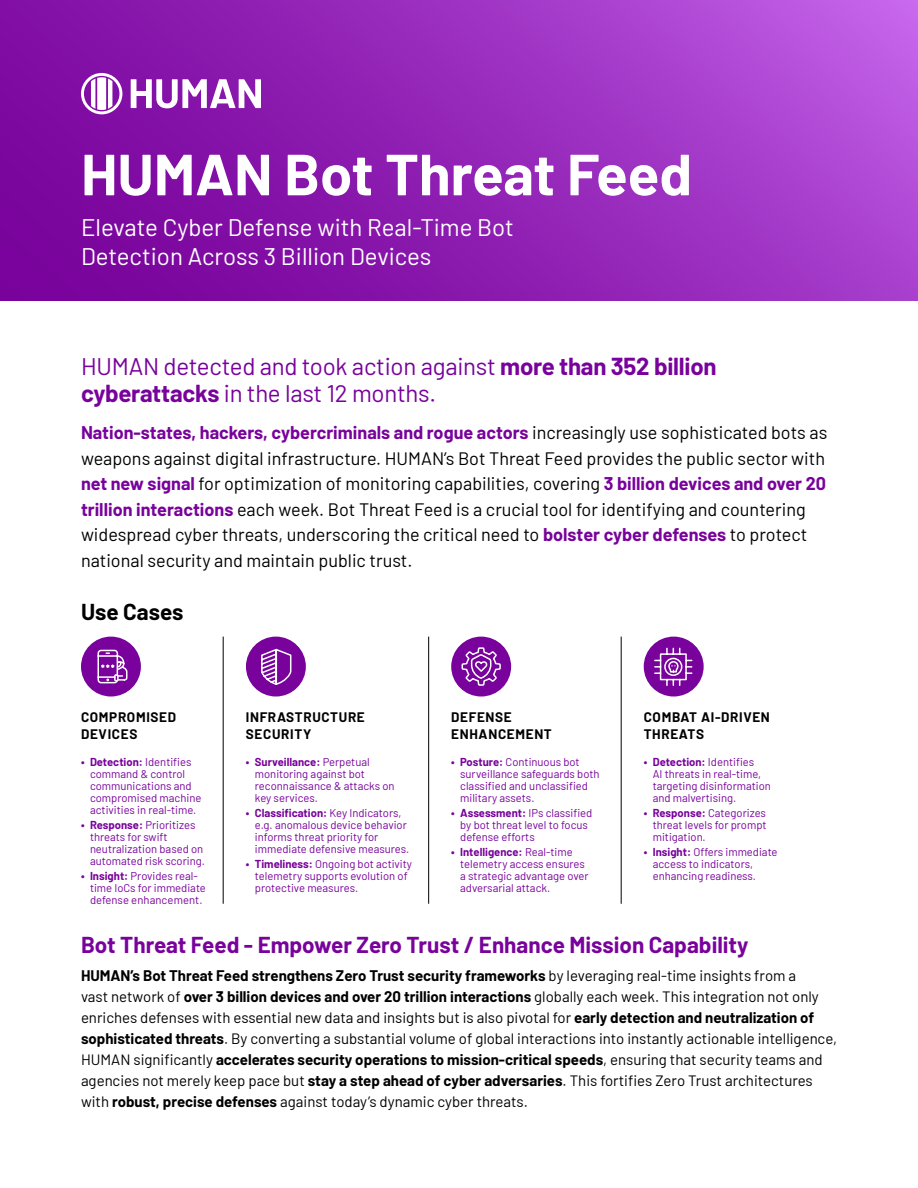
<style>
.page{position:relative;width:918px;height:1188px;background:#fff}
.page>*{position:absolute;margin:0;border:0;box-sizing:border-box;transform-origin:0 0}
.t1{font:700 57.9px "Barlow";color:#fff}
.t2{font:24px/27px "Barlow";letter-spacing:-.01em;color:#78029b}
.t3{font:24px/28.5px "Barlow";color:#fff}
.t4{font:700 22.5px "Barlow";color:#78029b}
.t5{font:700 22.5px "Barlow";color:#000}
.t6{font:18px/25.5px "Barlow";color:#000}
.t7{font:15px/21px "Barlow";color:#000}
.t8{font:700 13.5px/16.5px "Barlow";letter-spacing:.05em;color:#000}
.t9{font:11.25px/12px "Barlow";color:#78029b}
.s1{font-weight:700}
.s2{font-weight:700;color:#78029b}
</style>
<div class="page">
<svg style="left:0;top:0;width:918px;height:301px;background:#9527b9"></svg>
<hr style="left:223px;top:637px;width:1px;height:267px;background:#000">
<hr style="left:428px;top:637px;width:1px;height:267px;background:#000">
<hr style="left:621px;top:637px;width:1px;height:267px;background:#000">
<div style="left:81px;top:637px;width:60px;height:60px;background:#78029b;border-radius:50%"></div>
<div style="left:451px;top:637px;width:60px;height:60px;background:#78029b;border-radius:50%"></div>
<div style="left:644px;top:637px;width:60px;height:60px;background:#78029b;border-radius:50%"></div>
<div style="left:246px;top:637px;width:60px;height:60px;background:#78029b;border-radius:50%"></div>
<svg style="left:81px;top:73px;width:41px;height:41px"></svg>
<svg style="left:131px;top:79px;width:130px;height:29px"></svg>
<svg style="left:654px;top:647px;width:39px;height:39px"></svg>
<svg style="left:97px;top:649px;width:31px;height:35px"></svg>
<svg style="left:461px;top:647px;width:41px;height:50px"></svg>
<svg style="left:261px;top:648px;width:31px;height:37px"></svg>
<h1 class="t1" style="left:81px;top:132px;width:613px">HUMAN Bot Threat Feed</h1>
<h2 class="t3" style="left:81px;top:211px;width:434px">Elevate Cyber Defense with Real-Time Bot<br>Detection Across 3 Billion Devices</h2>
<h2 class="t2" style="left:81px;top:351px;width:637px">HUMAN detected and took action against <span class="s1">more than 352 billion cyberattacks</span> in the last 12 months.</h2>
<p class="t6" style="left:81px;top:419px;width:748px"><span class="s2">Nation-states, hackers, cybercriminals and rogue actors</span> increasingly use sophisticated bots as weapons against digital infrastructure. HUMAN’s Bot Threat Feed provides the public sector with <span class="s2">net new signal</span> for optimization of monitoring capabilities, covering <span class="s2">3 billion devices and over 20 trillion interactions</span> each week. Bot Threat Feed is a crucial tool for identifying and countering widespread cyber threats, underscoring the critical need to <span class="s2">bolster cyber defenses</span> to protect national security and maintain public trust.</p>
<h3 class="t5" style="left:81px;top:595px;width:104px">Use Cases</h3>
<p class="t8" style="left:81px;top:708px;width:97px">COMPROMISED<br>DEVICES</p>
<p class="t9" style="left:90px;top:755px;width:113px;text-indent:-9px"><span class="s1">• Detection:</span> Identifies command &amp; control communications and compromised machine activities in real-time.</p>
<p class="t9" style="left:90px;top:818px;width:116px;text-indent:-9px"><span class="s1">• Response:</span> Prioritizes threats for swift neutralization based on automated risk scoring.</p>
<p class="t9" style="left:90px;top:869px;width:117px;text-indent:-9px"><span class="s1">• Insight:</span> Provides real&shy;time IoCs for immediate defense enhancement.</p>
<p class="t8" style="left:246px;top:708px;width:120px">INFRASTRUCTURE<br>SECURITY</p>
<p class="t9" style="left:255px;top:755px;width:141px;text-indent:-9px"><span class="s1">• Surveillance:</span> Perpetual monitoring against bot reconnaissance &amp; attacks on key services.</p>
<p class="t9" style="left:255px;top:806px;width:156px;text-indent:-9px"><span class="s1">• Classification:</span> Key Indicators, e.g. anomalous device behavior informs threat priority for immediate defensive measures.</p>
<p class="t9" style="left:255px;top:857px;width:159px;text-indent:-9px"><span class="s1">• Timeliness:</span> Ongoing bot activity telemetry supports evolution of protective measures.</p>
<p class="t8" style="left:451px;top:708px;width:102px">DEFENSE<br>ENHANCEMENT</p>
<p class="t9" style="left:460px;top:755px;width:141px;text-indent:-9px"><span class="s1">• Posture:</span> Continuous bot surveillance safeguards both classified and unclassified military assets.</p>
<p class="t9" style="left:460px;top:806px;width:134px;text-indent:-9px"><span class="s1">• Assessment:</span> IPs classified by bot threat level to focus defense efforts</p>
<p class="t9" style="left:460px;top:845px;width:130px;text-indent:-9px"><span class="s1">• Intelligence:</span> Real-time telemetry access ensures a strategic advantage over adversarial attack.</p>
<p class="t8" style="left:644px;top:708px;width:128px">COMBAT AI-DRIVEN<br>THREATS</p>
<p class="t9" style="left:653px;top:755px;width:120px;text-indent:-9px"><span class="s1">• Detection:</span> Identifies<br>AI threats in real-time, targeting disinformation and malvertising.</p>
<p class="t9" style="left:653px;top:806px;width:115px;text-align:justify;text-indent:-9px"><span class="s1">• Response:</span> Categorizes threat levels for prompt mitigation.</p>
<p class="t9" style="left:653px;top:845px;width:126px;text-indent:-9px"><span class="s1">• Insight:</span> Offers immediate access to indicators, enhancing readiness.</p>
<h3 class="t4" style="left:81px;top:928px;width:669px">Bot Threat Feed - Empower Zero Trust / Enhance Mission Capability</h3>
<p class="t7" style="left:81px;top:964px;width:758px"><span class="s1">HUMAN’s Bot Threat Feed strengthens Zero Trust security frameworks</span> by leveraging real-time insights from a<br>vast network of <span class="s1">over 3 billion devices and over 20 trillion interactions</span> globally each week. This integration not only enriches defenses with essential new data and insights but is also pivotal for <span class="s1">early detection and neutralization of sophisticated threats</span>. By converting a substantial volume of global interactions into instantly actionable intelligence, HUMAN significantly <span class="s1">accelerates security operations to mission-critical speeds</span>, ensuring that security teams and agencies not merely keep pace but <span class="s1">stay a step ahead of cyber adversaries</span>. This fortifies Zero Trust architectures with <span class="s1">robust, precise defenses</span> against today’s dynamic cyber threats.</p>
</div>
